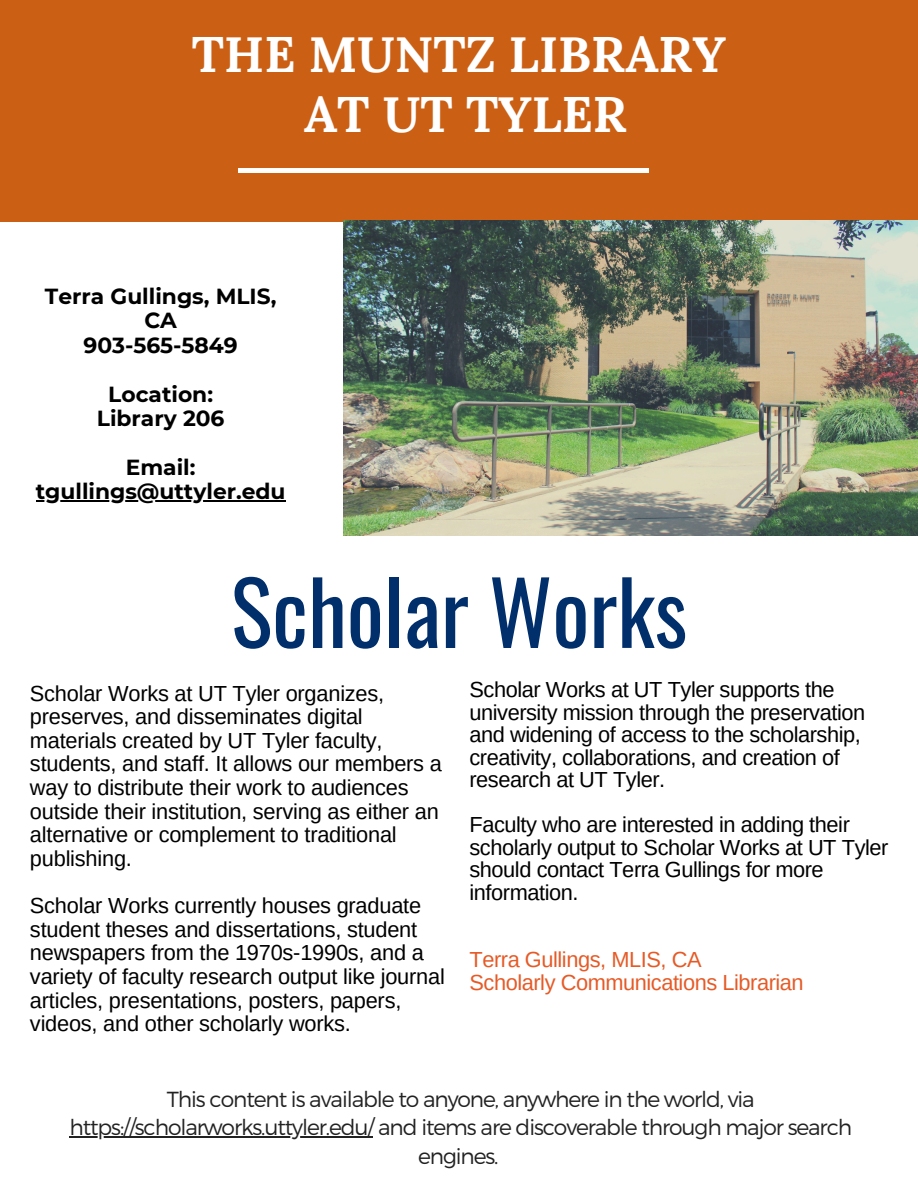
<style>
.page{position:relative;width:918px;height:1188px;background:#fff}
.page>*{position:absolute;margin:0;border:0;box-sizing:border-box;transform-origin:0 0}
.t1{font:87.15px "Oswald";color:#002f6c}
.t2{font:700 49.8px/59.7px "Lora";color:#fff;text-align:center}
.t3{font:21.75px/23.7px "Arimo";letter-spacing:-.01em;color:#000}
.t4{font:300 21.75px/28.2px "Montserrat";letter-spacing:-.05em;color:#222;text-align:center}
.t5{font:700 21.75px/24.8px "Montserrat";color:#000;text-align:center}
.t6{font:21.75px "Arimo";letter-spacing:-.02em;color:#e65a26}
</style>
<div class="page">
<div style="left:0;top:0;width:918px;height:221px;background:#cb6015"></div>
<hr style="left:239px;top:169px;width:410px;height:3px;background:#fff">
<hr style="left:36px;top:501px;width:250px;height:1px;background:#000">
<img style="left:344px;top:221px;width:574px;height:315px">
<hr style="left:70px;top:1137px;width:303px;height:1px;background:#222">
<p class="t2" style="left:192px;top:24px;width:536px">THE MUNTZ LIBRARY<br>AT UT TYLER</p>
<h3 class="t5" style="left:45px;top:284px;width:233px">Terra Gullings, MLIS,<br>CA<br>903-565-5849</h3>
<h1 class="t5" style="left:97px;top:381px;width:129px">Location:<br>Library 206</h1>
<p class="t5" style="left:126px;top:455px;width:71px">Email:</p>
<p class="t5" style="left:36px;top:479px;width:251px">tgullings@uttyler.edu</p>
<h3 class="t1" style="left:231px;top:544px;width:458px">Scholar Works</h3>
<h2 class="t3" style="left:30px;top:681px;width:356px">Scholar Works at UT Tyler organizes, preserves, and disseminates digital materials created by UT Tyler faculty,</h2>
<p class="t3" style="left:30px;top:752px;width:413px">students, and staff. It allows our members a way to distribute their work to audiences outside their institution, serving as either an alternative or complement to traditional publishing.</p>
<h3 class="t3" style="left:30px;top:894px;width:416px">Scholar Works currently houses graduate student theses and dissertations, student newspapers from the 1970s-1990s, and a variety of faculty research output like journal articles, presentations, posters, papers, videos, and other scholarly works.</h3>
<p class="t3" style="left:469px;top:679px;width:397px;line-height:22.5px">Scholar Works at UT Tyler supports the university mission through the preservation and widening of access to the scholarship, creativity, collaborations, and creation of research at UT Tyler.</p>
<p class="t3" style="left:469px;top:814px;width:420px;line-height:22.5px">Faculty who are interested in adding their scholarly output to Scholar Works at UT Tyler should contact Terra Gullings for more information.</p>
<p class="t6" style="left:469px;top:948px;width:234px">Terra Gullings, MLIS, CA</p>
<p class="t6" style="left:469px;top:970px;width:336px">Scholarly Communications Librarian</p>
<p class="t4" style="left:167px;top:1084px;width:589px">This content is available to anyone, anywhere in the world, via</p>
<p class="t4" style="left:70px;top:1113px;width:784px">https://scholarworks.uttyler.edu/ and items are discoverable through major search engines.</p>
</div>
